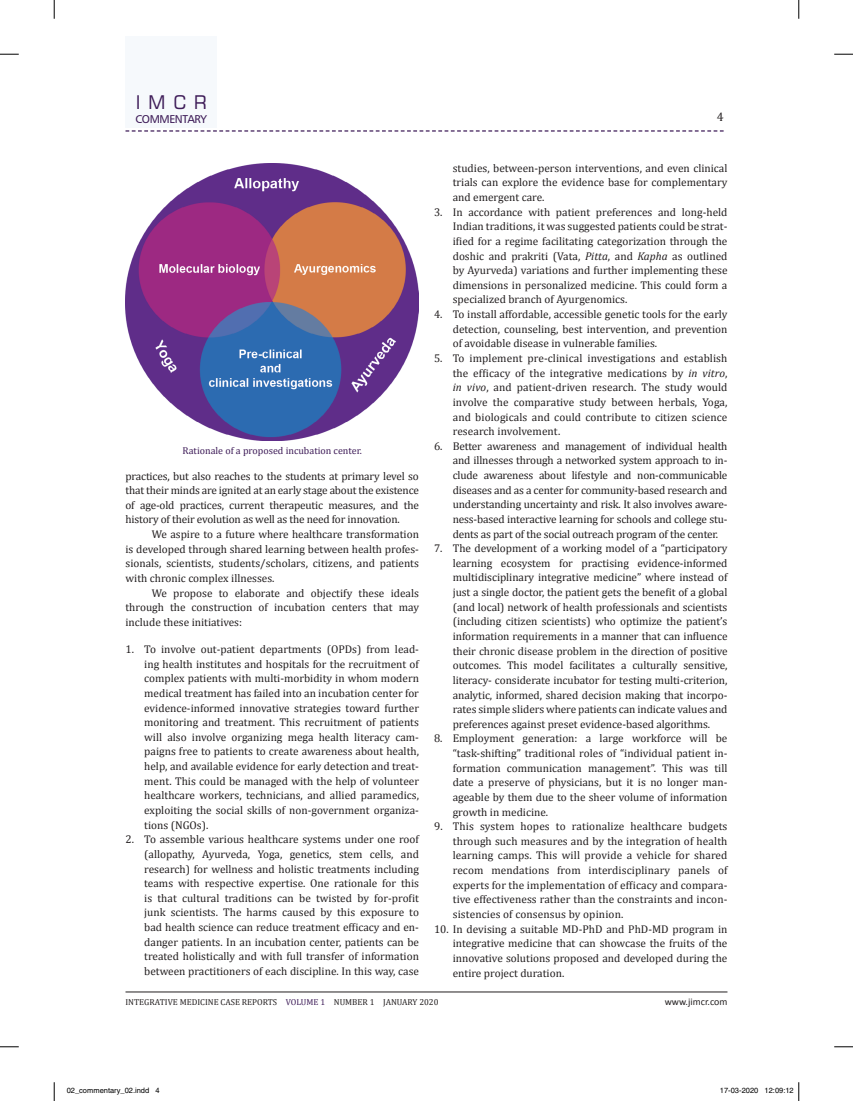
<style>
.page{position:relative;width:853px;height:1101px;background:#fff}
.page>*{position:absolute;margin:0;border:0;box-sizing:border-box;transform-origin:0 0}
.t1{font:18.88px "Square 721 BT";color:#3e1c58}
.t2{font:12.5px "Cambria";color:#231f20}
.t3{font:11.38px "Humanist 777 BT Roman B";letter-spacing:-.04em;color:#3e1c58}
.t4{font:11.25px/14.6px "Cambria";color:#231f20;text-align:justify}
.t5{font:10px "Cambria";color:#3e1c58}
.t6{font:10px "Calibri";color:#231f20}
.t7{font:8.62px "Cambria";color:#231f20}
.t8{font:7.5px "Helvetica";color:#000}
.s1{font-style:italic}
.s2{color:#3e1c58}
</style>
<div class="page">
<div style="left:125px;top:36px;width:92px;height:91px;background:#f6f9fc"></div>
<svg style="left:125px;top:130px;width:598px;height:2px"></svg>
<hr style="left:125px;top:991px;width:602px;height:1px;background:#231f20">
<img style="left:125px;top:163px;width:294px;height:277px">
<svg style="left:0;top:53px;width:19px;height:2px"></svg>
<svg style="left:834px;top:53px;width:18px;height:2px"></svg>
<svg style="left:0;top:1046px;width:19px;height:1px"></svg>
<svg style="left:834px;top:1046px;width:18px;height:1px"></svg>
<svg style="left:53px;top:0;width:2px;height:19px"></svg>
<svg style="left:53px;top:1082px;width:2px;height:18px"></svg>
<svg style="left:798px;top:0;width:1px;height:19px"></svg>
<svg style="left:798px;top:1082px;width:1px;height:18px"></svg>
<h1 class="t1" style="left:136px;top:90px;width:73px">IMCR</h1>
<p class="t3" style="left:135px;top:112px;width:73px">COMMENTARY</p>
<p class="t2" style="left:716px;top:110px;width:8px">4</p>
<p class="t5" style="left:182px;top:444px;width:181px">Rationale of a proposed incubation center.</p>
<p class="t4" style="left:125px;top:468px;width:295px">practices, but also reaches to the students at primary level so that their minds are ignited at an early stage about the existence of age-old practices, current therapeutic measures, and the history of their evolution as well as the need for innovation.</p>
<p class="t4" style="left:125px;top:527px;width:295px;text-indent:26px">We aspire to a future where healthcare transformation is developed through shared learning between health profes&shy;sionals, scientists, students/scholars, citizens, and patients with chronic complex illnesses.</p>
<p class="t4" style="left:125px;top:585px;width:295px;text-indent:26px">We propose to elaborate and objectify these ideals through the construction of incubation centers that may include these initiatives:</p>
<p class="t4" style="left:144px;top:642px;width:276px;text-indent:-19px">1. To involve out-patient departments (OPDs) from lead&shy;ing health institutes and hospitals for the recruitment of complex patients with multi-morbidity in whom modern medical treatment has failed into an incubation center for evidence-informed innovative strategies toward further monitoring and treatment. This recruitment of patients will also involve organizing mega health literacy cam&shy;paigns free to patients to create awareness about health, help, and available evidence for early detection and treat&shy;ment. This could be managed with the help of volunteer healthcare workers, technicians, and allied paramedics, exploiting the social skills of non-government organiza&shy;tions (NGOs).</p>
<p class="t4" style="left:144px;top:832px;width:276px;text-indent:-19px">2. To assemble various healthcare systems under one roof (allopathy, Ayurveda, Yoga, genetics, stem cells, and research) for wellness and holistic treatments including teams with respective expertise. One rationale for this is that cultural traditions can be twisted by for-profit junk scientists. The harms caused by this exposure to bad health science can reduce treatment efficacy and en&shy;danger patients. In an incubation center, patients can be treated holistically and with full transfer of information between practitioners of each discipline. In this way, case</p>
<p class="t4" style="left:452px;top:160px;width:276px">studies, between-person interventions, and even clinical trials can explore the evidence base for complementary and emergent care.</p>
<p class="t4" style="left:452px;top:204px;width:276px;text-indent:-19px">3. In accordance with patient preferences and long-held Indian traditions, it was suggested patients could be strat&shy;ified for a regime facilitating categorization through the doshic and prakriti (Vata, <span class="s1">Pitta</span>, and <span class="s1">Kapha</span> as outlined by Ayurveda) variations and further implementing these dimensions in personalized medicine. This could form a specialized branch of Ayurgenomics.</p>
<p class="t4" style="left:452px;top:307px;width:276px;text-indent:-19px">4. To install affordable, accessible genetic tools for the early detection, counseling, best intervention, and prevention of avoidable disease in vulnerable families.</p>
<p class="t4" style="left:452px;top:351px;width:276px;text-indent:-19px">5. To implement pre-clinical investigations and establish the efficacy of the integrative medications by <span class="s1">in vitro</span>, <span class="s1">in vivo</span>, and patient-driven research. The study would involve the comparative study between herbals, Yoga, and biologicals and could contribute to citizen science research involvement.</p>
<p class="t4" style="left:452px;top:438px;width:276px;text-indent:-19px">6. Better awareness and management of individual health and illnesses through a networked system approach to in&shy;clude awareness about lifestyle and non-communicable diseases and as a center for community-based research and understanding uncertainty and risk. It also involves aware&shy;ness-based interactive learning for schools and college stu&shy;dents as part of the social outreach program of the center.</p>
<p class="t4" style="left:452px;top:541px;width:276px;text-indent:-19px">7. The development of a working model of a “participatory learning ecosystem for practising evidence-informed multidisciplinary integrative medicine” where instead of just a single doctor, the patient gets the benefit of a global (and local) network of health professionals and scientists (including citizen scientists) who optimize the patient’s information requirements in a manner that can influence their chronic disease problem in the direction of positive outcomes. This model facilitates a culturally sensitive, literacy- considerate incubator for testing multi-criterion, analytic, informed, shared decision making that incorpo&shy;rates simple sliders where patients can indicate values and preferences against preset evidence-based algorithms.</p>
<p class="t4" style="left:452px;top:731px;width:276px;text-indent:-19px">8. Employment generation: a large workforce will be “task-shifting” traditional roles of “individual patient in&shy;formation communication management”. This was till date a preserve of physicians, but it is no longer man&shy;ageable by them due to the sheer volume of information growth in medicine.</p>
<p class="t4" style="left:452px;top:819px;width:276px;text-indent:-19px">9. This system hopes to rationalize healthcare budgets through such measures and by the integration of health learning camps. This will provide a vehicle for shared recom mendations from interdisciplinary panels of experts for the implementation of efficacy and compara&shy;tive effectiveness rather than the constraints and incon&shy;sistencies of consensus by opinion.</p>
<p class="t4" style="left:452px;top:921px;width:276px;text-indent:-19px">10. In devising a suitable MD-PhD and PhD-MD program in integrative medicine that can showcase the fruits of the innovative solutions proposed and developed during the entire project duration.</p>
<p class="t7" style="left:125px;top:997px;width:314px">INTEGRATIVE MEDICINE CASE REPORTS <span class="s2">VOLUME 1</span> NUMBER 1 JANUARY 2020</p>
<p class="t6" style="left:664px;top:995px;width:64px">www.jimcr.com</p>
<p class="t8" style="left:67px;top:1086px;width:94px">02_commentary_02.indd 4</p>
<p class="t8" style="left:720px;top:1086px;width:75px">17-03-2020 12:09:12</p>
</div>
